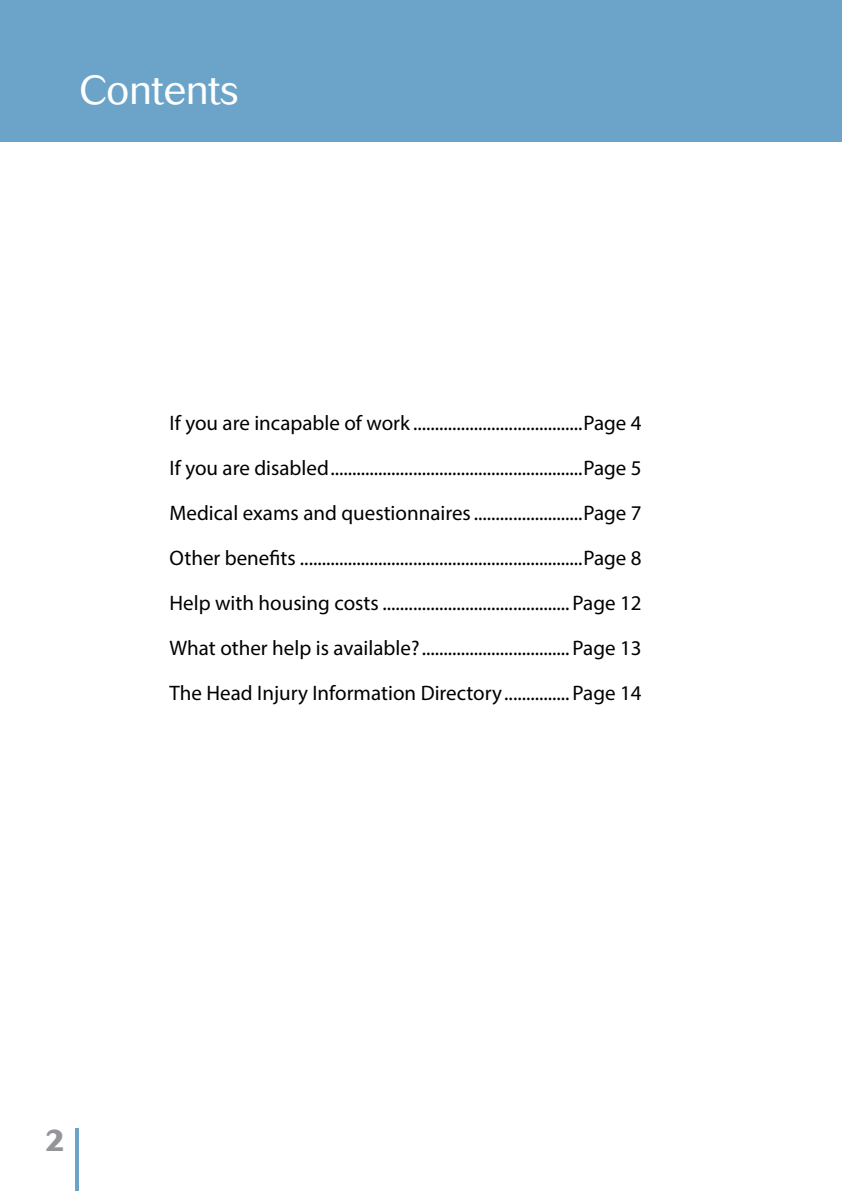
<style>
.page{position:relative;width:842px;height:1191px;background:#fff}
.page>*{position:absolute;margin:0;border:0;box-sizing:border-box;transform-origin:0 0}
.t1{font:300 40px "Cosmos BQ";color:#fff}
.t2{font:700 30px "Cosmos BQ";color:#939598}
.t3{font:21px/45px "Myriad Pro";color:#000;text-align:justify}
</style>
<div class="page">
<div style="left:0;top:0;width:842px;height:142px;background:#6ca4c9"></div>
<hr style="left:75px;top:1128px;width:4px;height:63px;background:#6ca4c9">
<h1 class="t1" style="left:79px;top:67px;width:161px">Contents</h1>
<p class="t3" style="left:170px;top:400px;width:474px">If you are incapable of work .......................................Page 4<br>If you are disabled..........................................................Page 5<br>Medical exams and questionnaires.........................Page 7<br>Other benefits .................................................................Page 8<br>Help with housing costs ........................................... Page 12<br>What other help is available?.................................. Page 13<br>The Head Injury Information Directory............... Page 14</p>
<h2 class="t2" style="left:45px;top:1123px;width:22px">2</h2>
</div>
